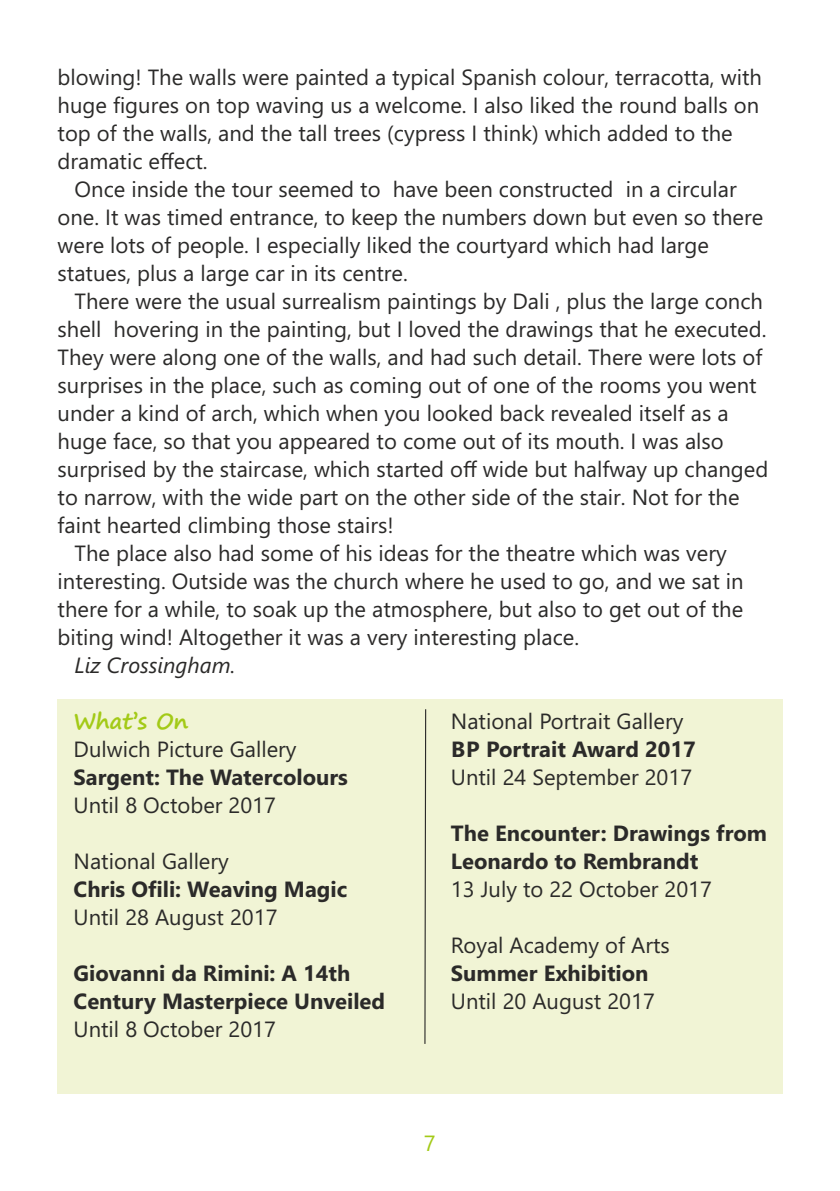
<style>
.page{position:relative;width:840px;height:1191px;background:#fff}
.page>*{position:absolute;margin:0;border:0;box-sizing:border-box;transform-origin:0 0}
.t1{font:22px/28px "Segoe UI";color:#2b2a29}
.t2{font:700 22px/28px "Segoe UI";color:#2b2a29}
.t3{font:italic 22px "Segoe UI";color:#2b2a29}
.t4{font:700 22px "Segoe Print";color:#a3ca17}
.t5{font:22px "Segoe UI";color:#a3ca17}
</style>
<div class="page">
<div style="left:56px;top:699px;width:726px;height:394px;background:#f1f4d5"></div>
<svg style="left:424px;top:709px;width:2px;height:335px"></svg>
<p class="t1" style="left:58px;top:65px;width:705px">blowing! The walls were painted a typical Spanish colour, terracotta, with huge figures on top waving us a welcome. I also liked the round balls on top of the walls, and the tall trees (cypress I think) which added to the dramatic effect.</p>
<p class="t1" style="left:58px;top:177px;width:706px;text-indent:17px">Once inside the tour seemed to have been constructed in a circular one. It was timed entrance, to keep the numbers down but even so there were lots of people. I especially liked the courtyard which had large statues, plus a large car in its centre.</p>
<p class="t1" style="left:75px;top:289px;width:689px">There were the usual surrealism paintings by Dali , plus the large conch</p>
<p class="t1" style="left:58px;top:317px;width:710px">shell hovering in the painting, but I loved the drawings that he executed.</p>
<p class="t1" style="left:58px;top:345px;width:705px">They were along one of the walls, and had such detail. There were lots of</p>
<p class="t1" style="left:58px;top:373px;width:700px">surprises in the place, such as coming out of one of the rooms you went</p>
<p class="t1" style="left:58px;top:401px;width:672px">under a kind of arch, which when you looked back revealed itself as a</p>
<p class="t1" style="left:58px;top:429px;width:667px">huge face, so that you appeared to come out of its mouth. I was also</p>
<p class="t1" style="left:58px;top:457px;width:712px">surprised by the staircase, which started off wide but halfway up changed</p>
<p class="t1" style="left:58px;top:485px;width:683px">to narrow, with the wide part on the other side of the stair. Not for the</p>
<p class="t1" style="left:58px;top:513px;width:337px">faint hearted climbing those stairs!</p>
<p class="t1" style="left:75px;top:541px;width:653px">The place also had some of his ideas for the theatre which was very</p>
<p class="t1" style="left:58px;top:569px;width:687px">interesting. Outside was the church where he used to go, and we sat in</p>
<p class="t1" style="left:58px;top:597px;width:686px">there for a while, to soak up the atmosphere, but also to get out of the</p>
<p class="t1" style="left:58px;top:625px;width:523px">biting wind! Altogether it was a very interesting place.</p>
<p class="t3" style="left:75px;top:657px;width:162px">Liz Crossingham.</p>
<p class="t4" style="left:74px;top:710px;width:116px">What’s On</p>
<p class="t1" style="left:74px;top:737px;width:224px">Dulwich Picture Gallery</p>
<p class="t2" style="left:74px;top:765px;width:276px">Sargent: The Watercolours</p>
<p class="t1" style="left:74px;top:793px;width:204px">Until 8 October 2017</p>
<p class="t1" style="left:74px;top:849px;width:157px">National Gallery</p>
<p class="t2" style="left:74px;top:877px;width:275px">Chris Ofili: Weaving Magic</p>
<p class="t1" style="left:74px;top:905px;width:205px">Until 28 August 2017</p>
<p class="t2" style="left:74px;top:961px;width:313px">Giovanni da Rimini: A 14th<br>Century Masterpiece Unveiled</p>
<p class="t1" style="left:74px;top:1017px;width:204px">Until 8 October 2017</p>
<p class="t1" style="left:450px;top:709px;width:234px">National Portrait Gallery</p>
<p class="t2" style="left:451px;top:737px;width:246px">BP Portrait Award 2017</p>
<p class="t1" style="left:450px;top:765px;width:243px">Until 24 September 2017</p>
<p class="t2" style="left:450px;top:821px;width:317px">The Encounter: Drawings from<br>Leonardo to Rembrandt</p>
<p class="t1" style="left:450px;top:877px;width:262px">13 July to 22 October 2017</p>
<p class="t1" style="left:450px;top:933px;width:220px">Royal Academy of Arts</p>
<p class="t2" style="left:450px;top:961px;width:199px">Summer Exhibition</p>
<p class="t1" style="left:450px;top:989px;width:205px">Until 20 August 2017</p>
<p class="t5" style="left:423px;top:1135px;width:13px">7</p>
</div>
